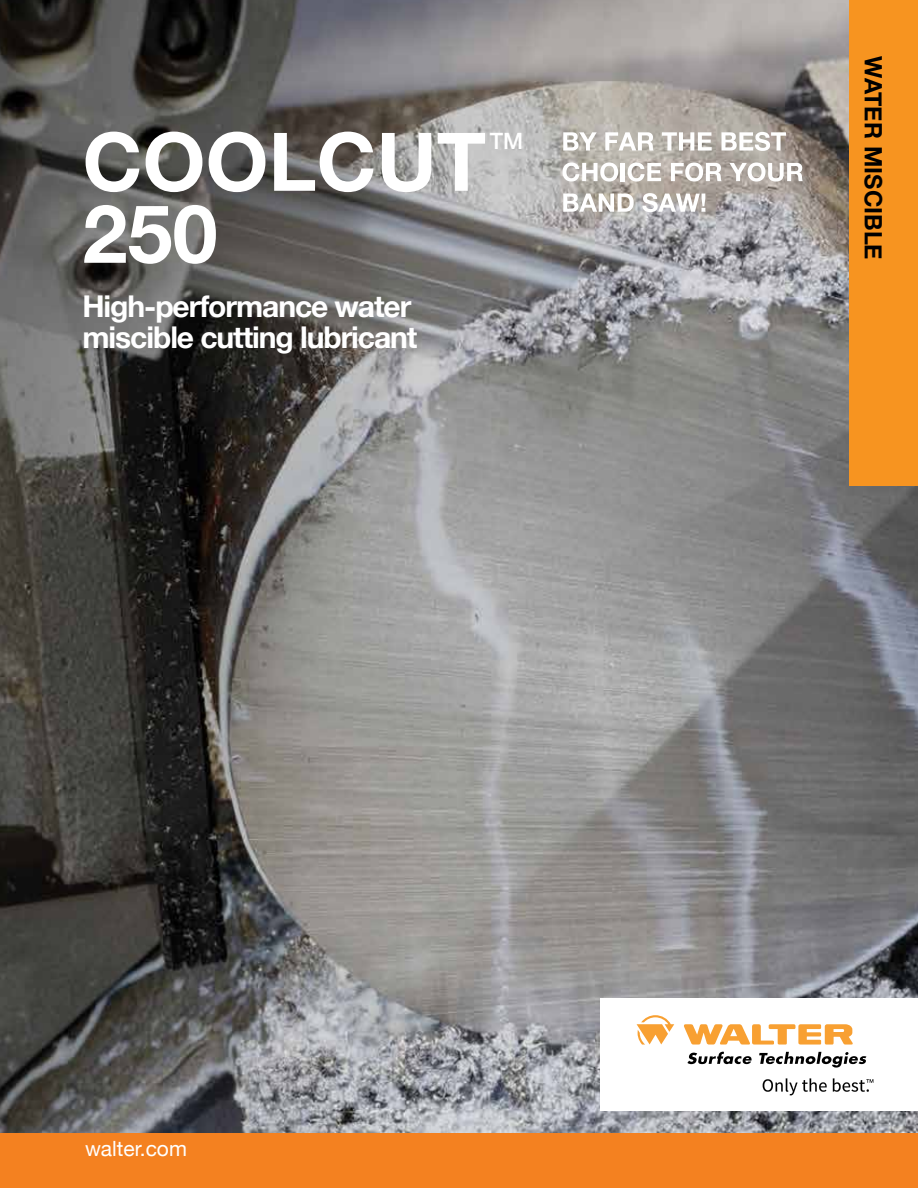
<style>
.page{position:relative;width:918px;height:1188px;background:#fff}
.page>*{position:absolute;margin:0;border:0;box-sizing:border-box;transform-origin:0 0}
.t1{font:700 81px "Helvetica Neue";color:#fff}
.t2{font:700 30px/31.5px "Helvetica Neue";letter-spacing:-.035em;color:#fff}
.t3{font:700 24px "Helvetica Neue";color:#000}
.t4{font:500 22.5px "Helvetica Neue";color:#fff}
.t5{font:21px "Helvetica Neue";color:#fff}
</style>
<div class="page">
<img style="left:0;top:0;width:918px;height:1134px">
<div style="left:0;top:1134px;width:918px;height:54px;background:#f48120"></div>
<div style="left:601px;top:998px;width:317px;height:112px;background:#fff"></div>
<svg style="left:637px;top:1015px;width:37px;height:30px"></svg>
<svg style="left:684px;top:1024px;width:169px;height:21px"></svg>
<svg style="left:687px;top:1052px;width:65px;height:12px"></svg>
<svg style="left:759px;top:1052px;width:107px;height:16px"></svg>
<svg style="left:763px;top:1078px;width:64px;height:17px"></svg>
<svg style="left:833px;top:1078px;width:40px;height:14px"></svg>
<svg style="left:563px;top:132px;width:34px;height:19px"></svg>
<svg style="left:605px;top:132px;width:49px;height:19px"></svg>
<svg style="left:662px;top:132px;width:50px;height:19px"></svg>
<svg style="left:721px;top:132px;width:65px;height:19px"></svg>
<svg style="left:562px;top:162px;width:56px;height:20px"></svg>
<hr style="left:621px;top:163px;width:4px;height:18px;background:#fff">
<svg style="left:628px;top:162px;width:33px;height:20px"></svg>
<svg style="left:671px;top:162px;width:51px;height:20px"></svg>
<svg style="left:729px;top:162px;width:74px;height:20px"></svg>
<svg style="left:563px;top:194px;width:71px;height:18px"></svg>
<svg style="left:642px;top:193px;width:63px;height:19px"></svg>
<div style="left:849px;top:0;width:69px;height:486px;background:#f79420"></div>
<h1 class="t1" style="left:82px;top:98px;width:405px">COOLCUT</h1>
<p class="t4" style="left:490px;top:123px;width:35px">TM</p>
<h1 class="t1" style="left:82px;top:170px;width:137px">250</h1>
<p class="t2" style="left:82px;top:291px;width:337px">High-performance water miscible cutting lubricant</p>
<p class="t5" style="left:85px;top:1134px;width:103px">walter.com</p>
<p class="t3" style="left:892px;top:56px;width:205px;rotate:90deg">WATER MISCIBLE</p>
</div>
